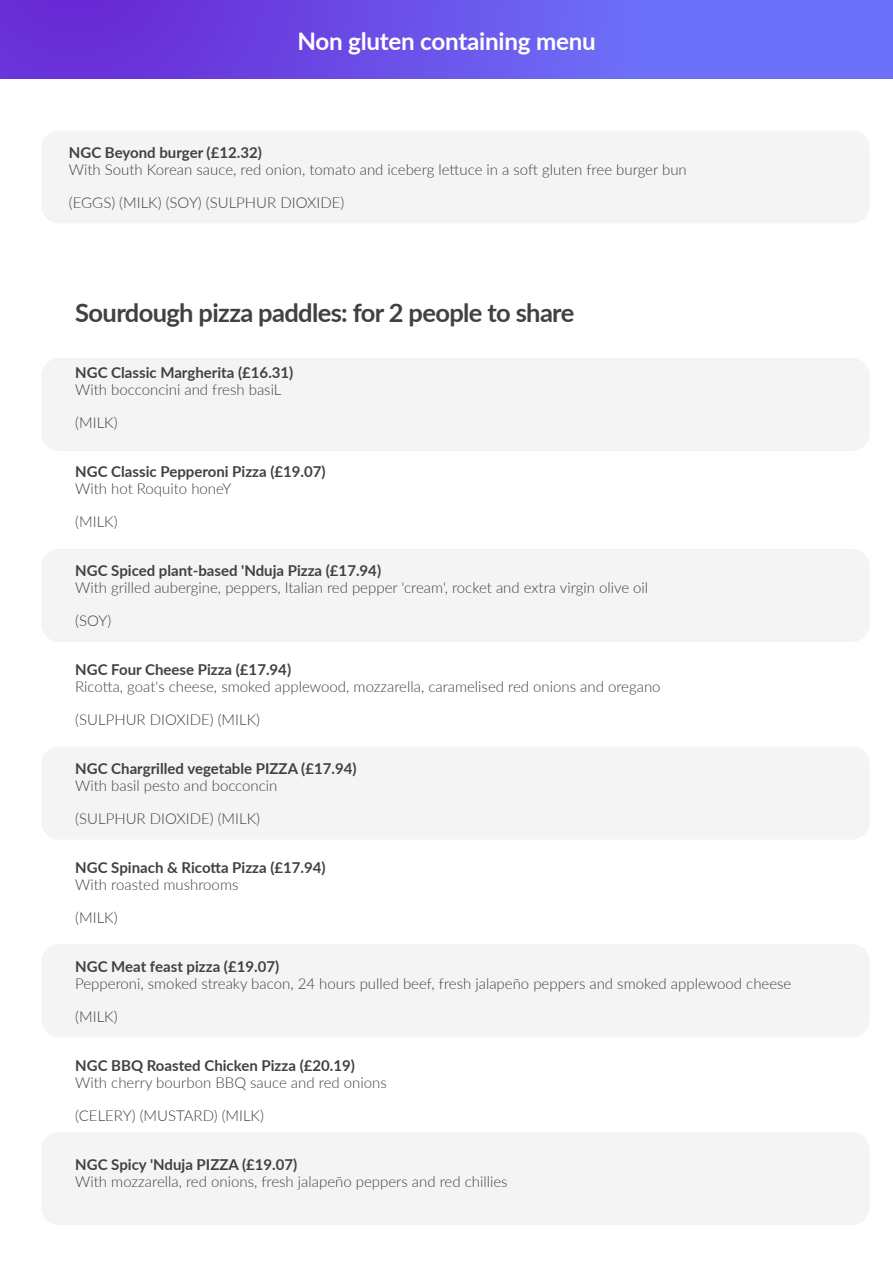
<style>
.page{position:relative;width:893px;height:1263px;background:#fff}
.page>*{position:absolute;margin:0;border:0;box-sizing:border-box;transform-origin:0 0}
.t1{font:700 25.5px "Lato";letter-spacing:-.025em;color:#414042}
.t2{font:700 24.15px "Lato";letter-spacing:-.01em;color:#fff}
.t3{font:300 15px/33px "Lato";color:#414042}
.t4{font:700 15px "Lato";color:#414042}
</style>
<div class="page">
<div style="left:41px;top:130px;width:829px;height:93px;background:#f4f4f4;border-radius:18px"></div>
<div style="left:41px;top:358px;width:829px;height:93px;background:#f4f4f4;border-radius:18px"></div>
<div style="left:41px;top:549px;width:829px;height:93px;background:#f4f4f4;border-radius:18px"></div>
<div style="left:41px;top:746px;width:829px;height:94px;background:#f4f4f4;border-radius:18px"></div>
<div style="left:41px;top:944px;width:829px;height:93px;background:#f4f4f4;border-radius:18px"></div>
<div style="left:41px;top:1132px;width:829px;height:93px;background:#f4f4f4;border-radius:18px"></div>
<div style="left:0;top:0;width:893px;height:78px;background:linear-gradient(to right,#6829d4,#6e7fff)"></div>
<h2 class="t2" style="left:297px;top:23px;width:300px">Non gluten containing menu</h2>
<p class="t4" style="left:69px;top:142px;width:194px">NGC Beyond burger (£12.32)</p>
<p class="t3" style="left:69px;top:153px;width:619px">With South Korean sauce, red onion, tomato and iceberg lettuce in a soft gluten free burger bun (EGGS) (MILK) (SOY) (SULPHUR DIOXIDE)</p>
<h1 class="t1" style="left:75px;top:294px;width:501px">Sourdough pizza paddles: for 2 people to share</h1>
<p class="t4" style="left:75px;top:362px;width:220px">NGC Classic Margherita (£16.31)</p>
<p class="t3" style="left:75px;top:372px;width:208px">With bocconcini and fresh basiL</p>
<p class="t3" style="left:75px;top:405px;width:44px">(MILK)</p>
<p class="t4" style="left:75px;top:461px;width:252px">NGC Classic Pepperoni Pizza (£19.07)</p>
<p class="t3" style="left:75px;top:471px;width:158px">With hot Roquito honeY</p>
<p class="t3" style="left:75px;top:504px;width:44px">(MILK)</p>
<p class="t4" style="left:75px;top:560px;width:307px">NGC Spiced plant-based 'Nduja Pizza (£17.94)</p>
<p class="t3" style="left:75px;top:570px;width:574px">With grilled aubergine, peppers, Italian red pepper 'cream', rocket and extra virgin olive oil</p>
<p class="t3" style="left:75px;top:603px;width:38px">(SOY)</p>
<p class="t4" style="left:75px;top:659px;width:217px">NGC Four Cheese Pizza (£17.94)</p>
<p class="t3" style="left:75px;top:669px;width:587px">Ricotta, goat's cheese, smoked applewood, mozzarella, caramelised red onions and oregano</p>
<p class="t3" style="left:75px;top:702px;width:186px">(SULPHUR DIOXIDE) (MILK)</p>
<p class="t4" style="left:75px;top:758px;width:283px">NGC Chargrilled vegetable PIZZA (£17.94)</p>
<p class="t3" style="left:75px;top:768px;width:204px">With basil pesto and bocconcin</p>
<p class="t3" style="left:75px;top:801px;width:186px">(SULPHUR DIOXIDE) (MILK)</p>
<p class="t4" style="left:75px;top:857px;width:252px">NGC Spinach &amp; Ricotta Pizza (£17.94)</p>
<p class="t3" style="left:75px;top:867px;width:165px">With roasted mushrooms</p>
<p class="t3" style="left:75px;top:900px;width:44px">(MILK)</p>
<p class="t4" style="left:75px;top:956px;width:205px">NGC Meat feast pizza (£19.07)</p>
<p class="t3" style="left:75px;top:966px;width:718px">Pepperoni, smoked streaky bacon, 24 hours pulled beef, fresh jalapeño peppers and smoked applewood cheese</p>
<p class="t3" style="left:75px;top:999px;width:44px">(MILK)</p>
<p class="t4" style="left:75px;top:1055px;width:281px">NGC BBQ Roasted Chicken Pizza (£20.19)</p>
<p class="t3" style="left:75px;top:1065px;width:313px">With cherry bourbon BBQ sauce and red onions</p>
<p class="t3" style="left:75px;top:1098px;width:190px">(CELERY) (MUSTARD) (MILK)</p>
<p class="t4" style="left:75px;top:1154px;width:224px">NGC Spicy 'Nduja PIZZA (£19.07)</p>
<p class="t3" style="left:75px;top:1164px;width:434px">With mozzarella, red onions, fresh jalapeño peppers and red chillies</p>
</div>
